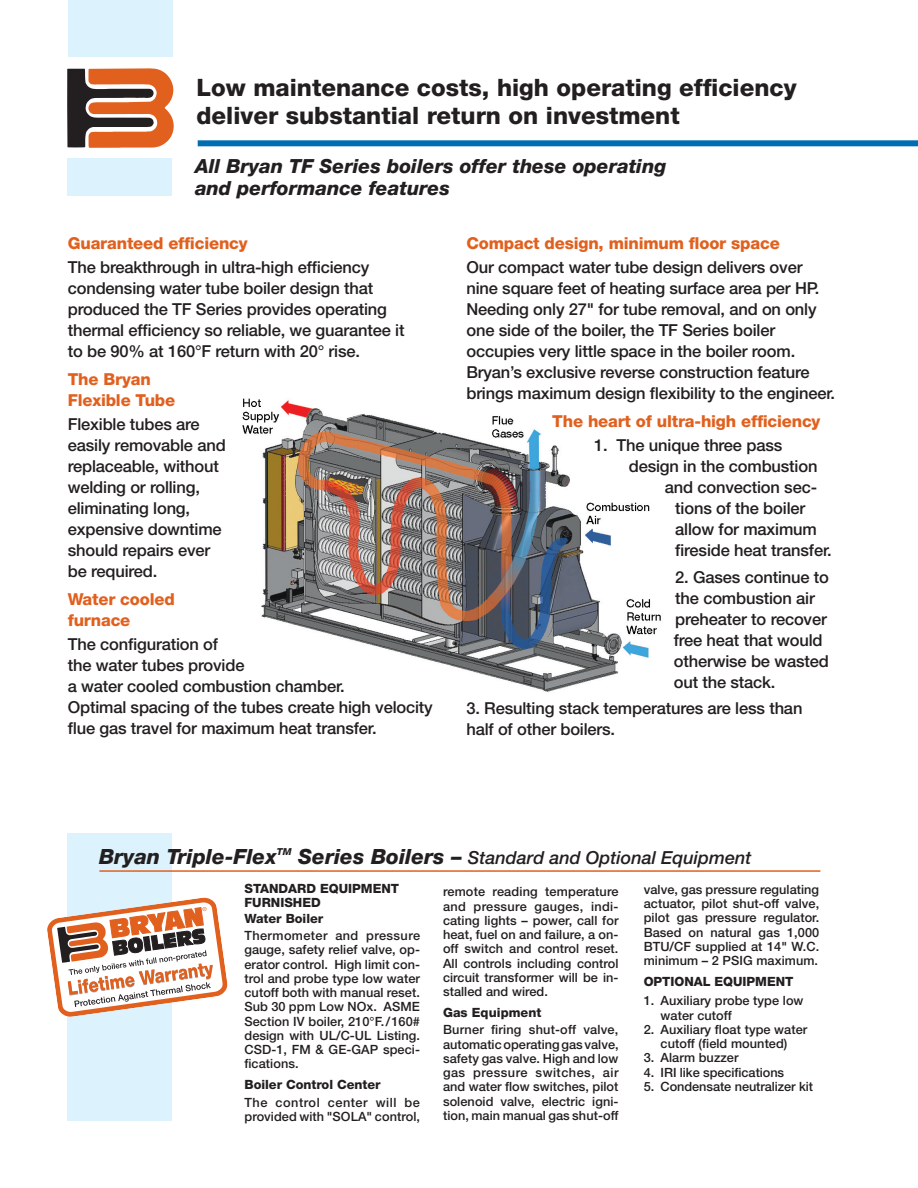
<style>
.page{position:relative;width:918px;height:1188px;background:#fff}
.page>*{position:absolute;margin:0;border:0;box-sizing:border-box;transform-origin:0 0}
.t1{font:800 24px "Helvetica Neue";color:#231f20}
.t2{font:italic 800 21px "Helvetica Neue";color:#231f20}
.t3{font:italic 800 19.5px "Helvetica Neue";color:#231f20}
.t4{font:500 16.5px/21px "Helvetica Neue";letter-spacing:-.01em;color:#231f20}
.t5{font:800 16.5px "Helvetica Neue";letter-spacing:-.01em;color:#e1601e}
.t6{font:500 12.75px/14.2px "Helvetica Neue";letter-spacing:.005em;color:#231f20;text-align:justify}
.t7{font:800 12.75px "Helvetica Neue";color:#231f20}
.s1{font-weight:500;font-size:18px}
</style>
<div class="page">
<img style="left:242px;top:398px;width:419px;height:294px">
<div style="left:68px;top:833px;width:104px;height:287px;background:#dcf2fc"></div>
<div style="left:68px;top:159px;width:104px;height:37px;background:#dcf2fc"></div>
<svg style="left:67px;top:68px;width:107px;height:80px"></svg>
<div style="left:198px;top:140px;width:720px;height:6px;background:#006db3"></div>
<div style="left:68px;top:0;width:105px;height:56px;background:#dcf2fc"></div>
<svg style="left:47px;top:896px;width:181px;height:122px"></svg>
<hr style="left:99px;top:870px;width:721px;height:2px;background:#e1601e">
<p class="t1" style="left:196px;top:73px;width:602px">Low maintenance costs, high operating efficiency</p>
<p class="t1" style="left:196px;top:101px;width:485px">deliver substantial return on investment</p>
<p class="t3" style="left:195px;top:154px;width:473px">All Bryan TF Series boilers offer these operating</p>
<p class="t3" style="left:195px;top:177px;width:256px">and performance features</p>
<p class="t5" style="left:68px;top:233px;width:181px">Guaranteed efficiency</p>
<p class="t4" style="left:68px;top:257px;width:303px">The breakthrough in ultra-high efficiency</p>
<p class="t4" style="left:68px;top:278px;width:307px">condensing water tube boiler design that</p>
<p class="t4" style="left:68px;top:299px;width:321px">produced the TF Series provides operating</p>
<p class="t4" style="left:68px;top:320px;width:338px">thermal efficiency so reliable, we guarantee it</p>
<p class="t4" style="left:68px;top:341px;width:294px">to be 90% at 160°F return with 20° rise.</p>
<p class="t5" style="left:68px;top:369px;width:85px">The Bryan</p>
<p class="t5" style="left:68px;top:390px;width:109px">Flexible Tube</p>
<p class="t4" style="left:68px;top:414px;width:159px">Flexible tubes are easily removable and replaceable, without welding or rolling, eliminating long, expensive downtime should repairs ever</p>
<p class="t4" style="left:68px;top:561px;width:91px">be required.</p>
<p class="t5" style="left:68px;top:589px;width:108px">Water cooled</p>
<p class="t5" style="left:68px;top:610px;width:64px">furnace</p>
<p class="t4" style="left:68px;top:634px;width:367px">The configuration of<br>the water tubes provide<br>a water cooled combustion chamber.<br>Optimal spacing of the tubes create high velocity flue gas travel for maximum heat transfer.</p>
<p class="t5" style="left:466px;top:233px;width:315px">Compact design, minimum floor space</p>
<p class="t4" style="left:466px;top:257px;width:354px">Our compact water tube design delivers over nine square feet of heating surface area per HP.<br>Needing only 27" for tube removal, and on only one side of the boiler, the TF Series boiler</p>
<p class="t4" style="left:466px;top:341px;width:370px">occupies very little space in the boiler room.<br>Bryan’s exclusive reverse construction feature brings maximum design flexibility to the engineer.</p>
<p class="t5" style="left:552px;top:411px;width:270px">The heart of ultra-high efficiency</p>
<p class="t4" style="left:594px;top:435px;width:190px">1. The unique three pass</p>
<p class="t4" style="left:629px;top:456px;width:190px">design in the combustion</p>
<p class="t4" style="left:665px;top:477px;width:154px">and convection sec-</p>
<p class="t4" style="left:675px;top:498px;width:132px">tions of the boiler</p>
<p class="t4" style="left:675px;top:519px;width:143px">allow for maximum</p>
<p class="t4" style="left:675px;top:540px;width:158px">fireside heat transfer.</p>
<p class="t4" style="left:674px;top:566px;width:157px">2. Gases continue to the combustion air preheater to recover free heat that would otherwise be wasted out the stack.</p>
<p class="t4" style="left:466px;top:698px;width:338px">3. Resulting stack temperatures are less than</p>
<p class="t4" style="left:466px;top:719px;width:150px">half of other boilers.</p>
<p class="t2" style="left:99px;top:844px;width:654px">Bryan Triple-Flex<sup>TM</sup> Series Boilers – <span class="s1">Standard and Optional Equipment</span></p>
<p class="t7" style="left:244px;top:881px;width:156px">STANDARD EQUIPMENT</p>
<p class="t7" style="left:244px;top:895px;width:78px">FURNISHED</p>
<p class="t6" style="left:443px;top:885px;width:177px">remote reading temperature and pressure gauges, indi&shy;cating lights – power, call for heat, fuel on and failure, a on&shy;off switch and control reset.<br>All controls including control circuit transformer will be in&shy;stalled and wired.</p>
<p class="t7" style="left:443px;top:1005px;width:100px">Gas Equipment</p>
<p class="t6" style="left:443px;top:1023px;width:177px">Burner firing shut-off valve, automatic operating gas valve, safety gas valve. High and low gas pressure switches, air and water flow switches, pilot solenoid valve, electric igni&shy;tion, main manual gas shut-off</p>
<p class="t7" style="left:244px;top:911px;width:80px">Water Boiler</p>
<p class="t6" style="left:244px;top:928px;width:177px">Thermometer and pressure gauge, safety relief valve, op&shy;erator control. High limit con&shy;trol and probe type low water cutoff both with manual reset.<br>Sub 30 ppm Low NOx. ASME Section IV boiler, 210°F./160# design with UL/C-UL Listing.<br>CSD-1, FM &amp; GE-GAP speci&shy;fications.</p>
<p class="t7" style="left:244px;top:1077px;width:138px">Boiler Control Center</p>
<p class="t6" style="left:244px;top:1095px;width:177px">The control center will be provided with "SOLA" control,</p>
<p class="t6" style="left:644px;top:882px;width:177px">valve, gas pressure regulating actuator, pilot shut-off valve, pilot gas pressure regulator.<br>Based on natural gas 1,000<br>BTU/CF supplied at 14" W.C. minimum – 2 PSIG maximum.</p>
<p class="t7" style="left:644px;top:974px;width:151px">OPTIONAL EQUIPMENT</p>
<p class="t6" style="left:661px;top:994px;width:144px;text-indent:-17px">1. Auxiliary probe type low water cutoff</p>
<p class="t6" style="left:644px;top:1022px;width:165px;text-align:center">2. Auxiliary float type water cutoff (field mounted)</p>
<p class="t6" style="left:644px;top:1051px;width:96px">3. Alarm buzzer</p>
<p class="t6" style="left:644px;top:1065px;width:142px">4. IRI like specifications</p>
<p class="t6" style="left:644px;top:1079px;width:171px">5. Condensate neutralizer kit</p>
</div>
